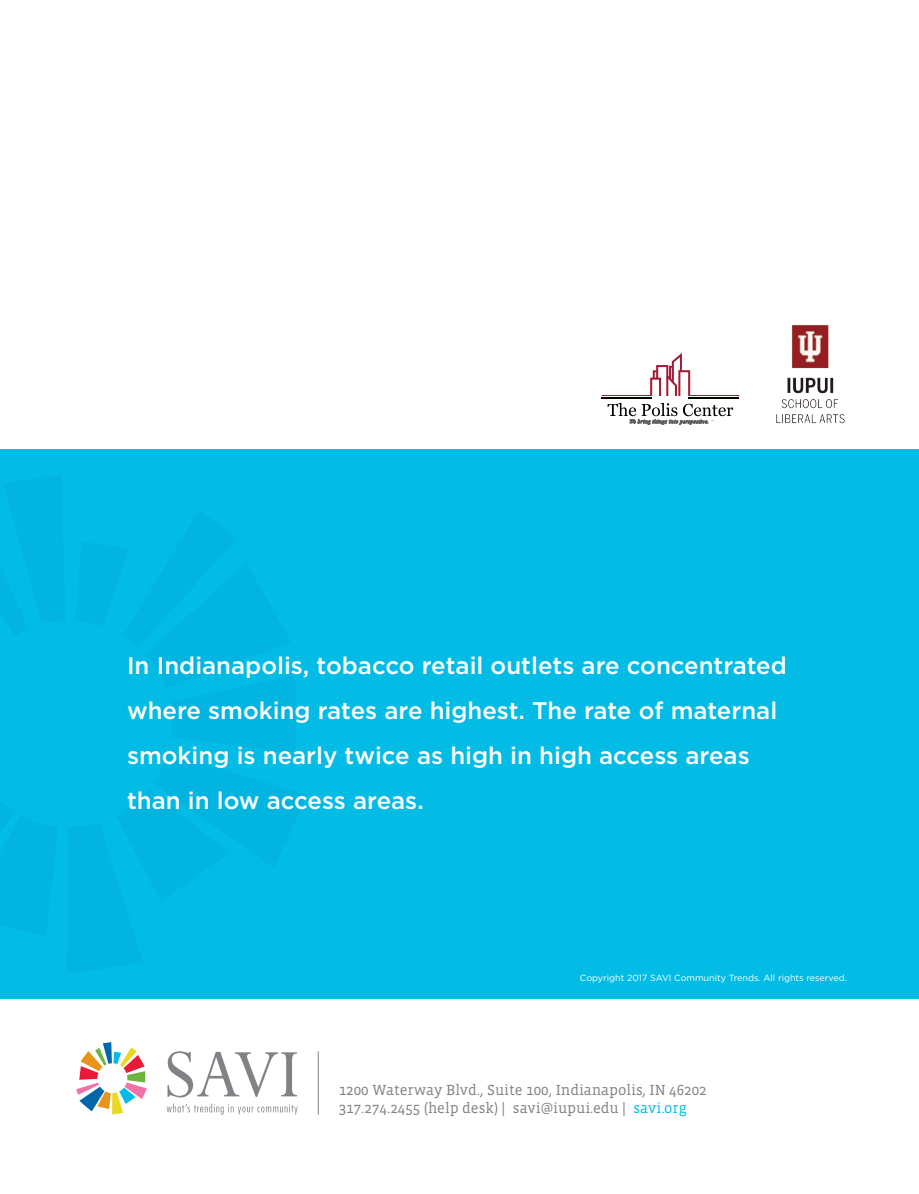
<style>
.page{position:relative;width:919px;height:1194px;background:#fff}
.page>*{position:absolute;margin:0;border:0;box-sizing:border-box;transform-origin:0 0}
.t1{font:500 24px/45px "Gotham";color:#fff}
.t2{font:15px/18px "Vista Slab";color:#808285}
.t3{font:9px "Gotham";color:#fff}
.s1{color:#02bce5}
</style>
<div class="page">
<div style="left:0;top:449px;width:919px;height:550px;background:#02bce5"></div>
<hr style="left:318px;top:1051px;width:1px;height:63px;background:#808285">
<svg style="left:166px;top:1103px;width:132px;height:11px"></svg>
<hr style="left:688px;top:397px;width:51px;height:1px;background:#000">
<hr style="left:601px;top:397px;width:51px;height:1px;background:#000">
<svg style="left:601px;top:353px;width:138px;height:43px"></svg>
<svg style="left:607px;top:403px;width:126px;height:21px"></svg>
<img style="left:776px;top:324px;width:69px;height:100px">
<svg style="left:167px;top:1051px;width:130px;height:46px"></svg>
<svg style="left:76px;top:1042px;width:71px;height:72px"></svg>
<p class="t1" style="left:127px;top:643px;width:661px">In Indianapolis, tobacco retail outlets are concentrated where smoking rates are highest. The rate of maternal smoking is nearly twice as high in high access areas than in low access areas.</p>
<p class="t3" style="left:580px;top:972px;width:269px">Copyright 2017 SAVI Community Trends. All rights reserved.</p>
<p class="t2" style="left:339px;top:1081px;width:369px">1200 Waterway Blvd., Suite 100, Indianapolis, IN 46202<br>317.274.2455 (help desk) | savi@iupui.edu | <span class="s1">savi.org</span></p>
</div>
